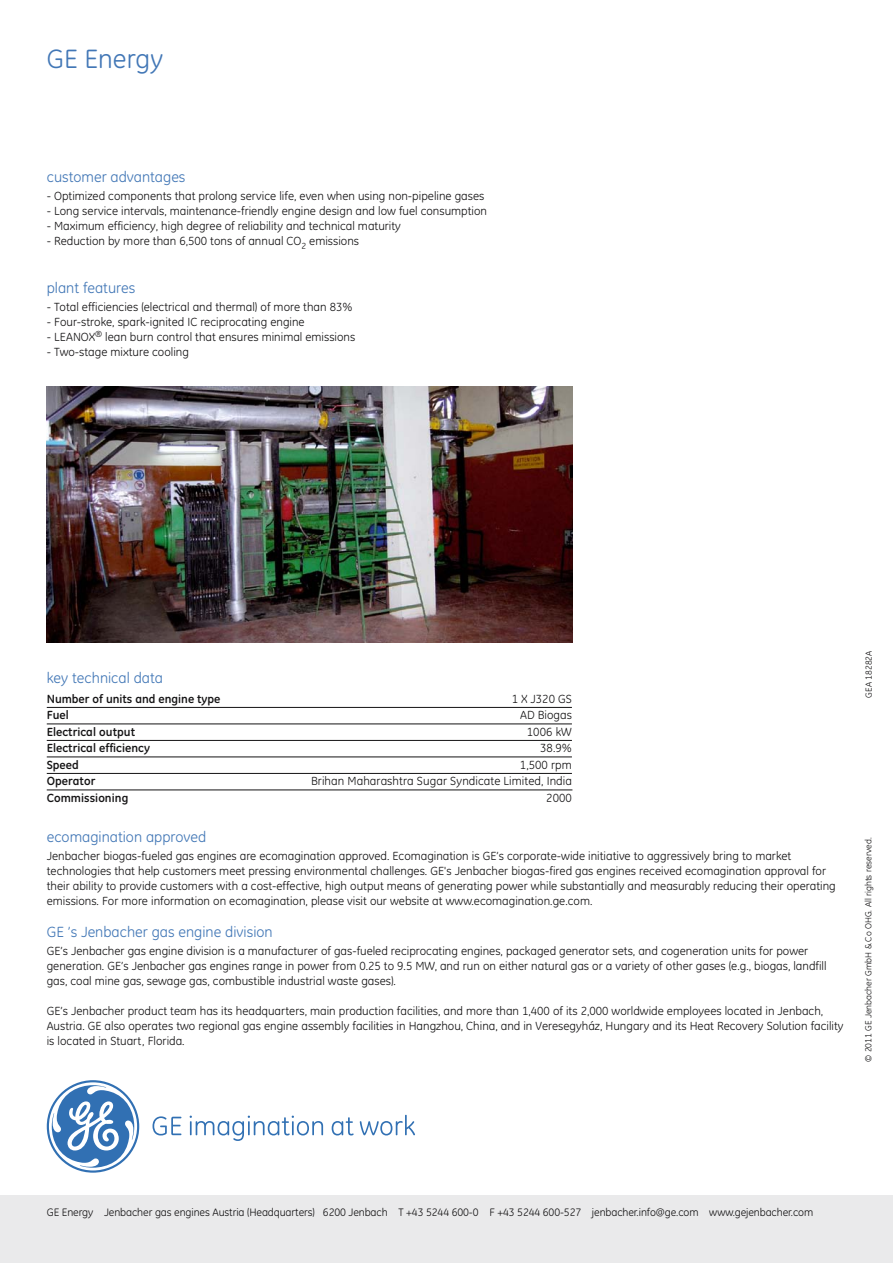
<style>
.page{position:relative;width:893px;height:1263px;background:#fff}
.page>*{position:absolute;margin:0;border:0;box-sizing:border-box;transform-origin:0 0}
.t1{font:27px "GE Inspira CE";color:#4277b6}
.t2{font:15px "GE Inspira CE";color:#4277b6}
.t3{font:12px/15px "GE Inspira CE";color:#141314}
.t4{font:700 12px "GE Inspira CE";letter-spacing:.005em;color:#141314}
.t5{font:10.95px "GE Inspira CE";letter-spacing:-.01em;color:#141314}
.t6{font:9px "GE Inspira CE";color:#141314}
</style>
<div class="page">
<img style="left:47px;top:387px;width:526px;height:255px">
<div style="left:0;top:1196px;width:893px;height:67px;background:#eaeaeb"></div>
<hr style="left:47px;top:707px;width:525px;height:1px;background:#141314">
<hr style="left:47px;top:723px;width:525px;height:1px;background:#141314">
<hr style="left:47px;top:740px;width:525px;height:1px;background:#141314">
<hr style="left:47px;top:756px;width:525px;height:1px;background:#141314">
<hr style="left:47px;top:773px;width:525px;height:1px;background:#141314">
<hr style="left:47px;top:789px;width:525px;height:1px;background:#141314">
<svg style="left:153px;top:1116px;width:28px;height:19px"></svg>
<svg style="left:190px;top:1115px;width:133px;height:26px"></svg>
<svg style="left:332px;top:1117px;width:22px;height:18px"></svg>
<svg style="left:360px;top:1115px;width:55px;height:20px"></svg>
<svg style="left:47px;top:1080px;width:92px;height:93px"></svg>
<h1 class="t1" style="left:47px;top:43px;width:118px">GE Energy</h1>
<p class="t2" style="left:47px;top:168px;width:140px">customer advantages</p>
<p class="t3" style="left:47px;top:188px;width:439px">- Optimized components that prolong service life, even when using non-pipeline gases</p>
<p class="t3" style="left:47px;top:203px;width:442px">- Long service intervals, maintenance-friendly engine design and low fuel consumption</p>
<p class="t3" style="left:47px;top:218px;width:356px">- Maximum efficiency, high degree of reliability and technical maturity</p>
<p class="t3" style="left:47px;top:233px;width:314px">- Reduction by more than 6,500 tons of annual CO<sub>2</sub> emissions</p>
<p class="t2" style="left:47px;top:279px;width:90px">plant features</p>
<p class="t3" style="left:47px;top:299px;width:307px">- Total efficiencies (electrical and thermal) of more than 83%</p>
<p class="t3" style="left:47px;top:314px;width:259px">- Four-stroke, spark-ignited IC reciprocating engine</p>
<p class="t3" style="left:47px;top:329px;width:310px">- LEANOX<sup>®</sup> lean burn control that ensures minimal emissions</p>
<p class="t3" style="left:47px;top:344px;width:144px">- Two-stage mixture cooling</p>
<p class="t2" style="left:47px;top:670px;width:118px">key technical data</p>
<p class="t4" style="left:47px;top:691px;width:175px">Number of units and engine type</p>
<p class="t3" style="left:512px;top:691px;width:62px">1 X J320 GS</p>
<p class="t4" style="left:47px;top:707px;width:23px">Fuel</p>
<p class="t3" style="left:520px;top:708px;width:53px">AD Biogas</p>
<p class="t4" style="left:47px;top:724px;width:90px">Electrical output</p>
<p class="t3" style="left:527px;top:724px;width:47px">1006 kW</p>
<p class="t4" style="left:47px;top:740px;width:105px">Electrical efficiency</p>
<p class="t3" style="left:540px;top:741px;width:33px">38.9%</p>
<p class="t4" style="left:47px;top:757px;width:34px">Speed</p>
<p class="t3" style="left:520px;top:757px;width:54px">1,500 rpm</p>
<p class="t4" style="left:47px;top:773px;width:50px">Operator</p>
<p class="t3" style="left:311px;top:774px;width:262px">Brihan Maharashtra Sugar Syndicate Limited, India</p>
<p class="t4" style="left:47px;top:790px;width:83px">Commissioning</p>
<p class="t3" style="left:546px;top:790px;width:27px">2000</p>
<p class="t2" style="left:47px;top:828px;width:161px">ecomagination approved</p>
<p class="t3" style="left:47px;top:849px;width:790px">Jenbacher biogas-fueled gas engines are ecomagination approved. Ecomagination is GE’s corporate-wide initiative to aggressively bring to market technologies that help customers meet pressing environmental challenges. GE's Jenbacher biogas-fired gas engines received ecomagination approval for their ability to provide customers with a cost-effective, high output means of generating power while substantially and measurably reducing their operating emissions. For more information on ecomagination, please visit our website at www.ecomagination.ge.com.</p>
<p class="t2" style="left:47px;top:923px;width:227px">GE ’s Jenbacher gas engine division</p>
<p class="t3" style="left:47px;top:943px;width:781px">GE’s Jenbacher gas engine division is a manufacturer of gas-fueled reciprocating engines, packaged generator sets, and cogeneration units for power generation. GE’s Jenbacher gas engines range in power from 0.25 to 9.5 MW, and run on either natural gas or a variety of other gases (e.g., biogas, landfill gas, coal mine gas, sewage gas, combustible industrial waste gases).</p>
<p class="t3" style="left:47px;top:1003px;width:798px">GE’s Jenbacher product team has its headquarters, main production facilities, and more than 1,400 of its 2,000 worldwide employees located in Jenbach,<br>Austria. GE also operates two regional gas engine assembly facilities in Hangzhou, China, and in Veresegyház, Hungary and its Heat Recovery Solution facility is located in Stuart, Florida.</p>
<p class="t6" style="left:863px;top:698px;width:49px;rotate:-90deg">GEA 18282A</p>
<p class="t6" style="left:863px;top:1061px;width:226px;rotate:-90deg">© 2011 GE Jenbacher GmbH &amp; Co OHG. All rights reserved.</p>
<p class="t5" style="left:47px;top:1206px;width:768px">GE Energy Jenbacher gas engines Austria (Headquarters) 6200 Jenbach T +43 5244 600-0 F +43 5244 600-527 jenbacher.info@ge.com www.gejenbacher.com</p>
</div>
